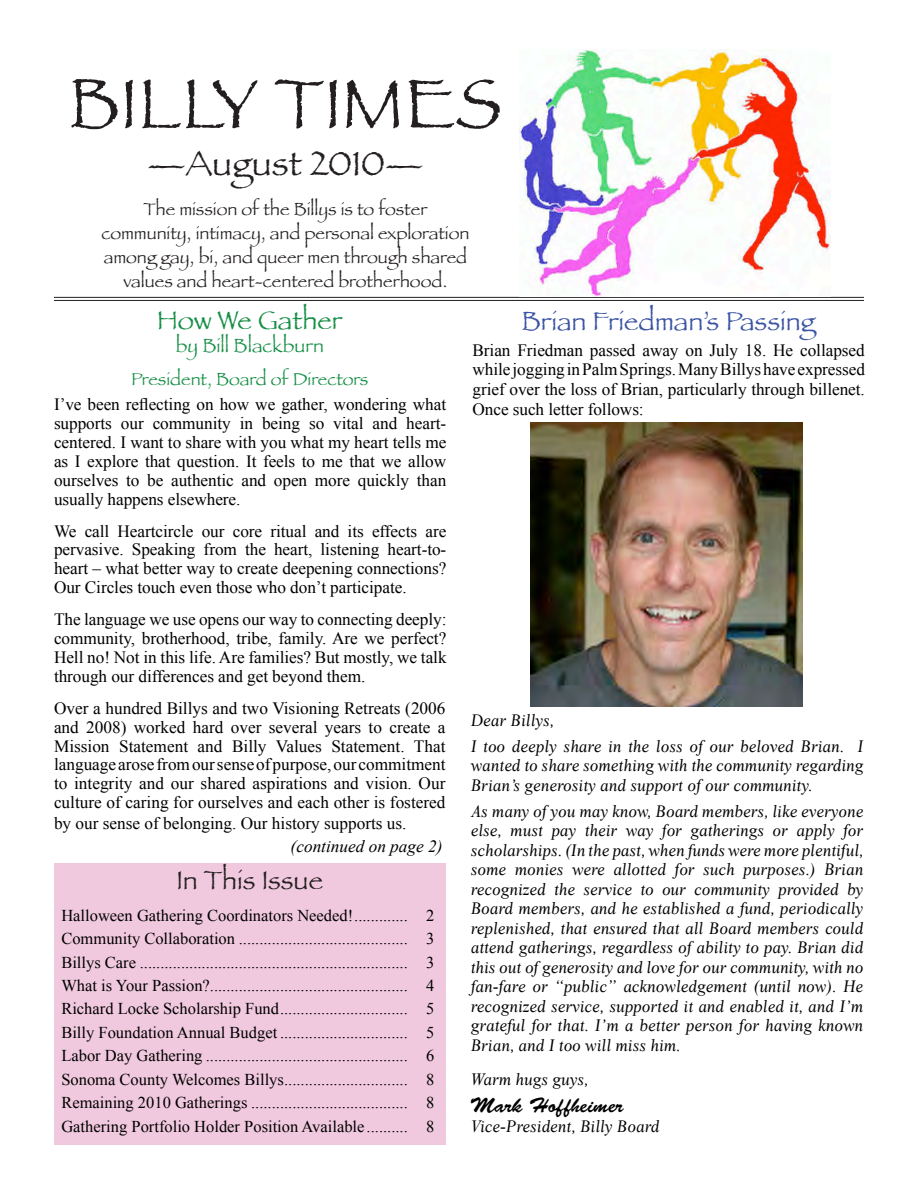
<style>
.page{position:relative;width:918px;height:1188px;background:#fff}
.page>*{position:absolute;margin:0;border:0;box-sizing:border-box;transform-origin:0 0}
.t1{font:72px "Papyrus";color:#231f20}
.t2{font:36px "Papyrus";color:#231f20}
.t3{font:27px "Papyrus";color:#3a53a3}
.t4{font:27px "Papyrus";color:#148e44}
.t5{font:27px "Papyrus";color:#231f20}
.t6{font:21px "Brush Script Std";color:#000}
.t7{font:19.5px "Papyrus";color:#148e44}
.t8{font:18px/24px "Papyrus";color:#231f20;text-align:center}
.t9{font:18px "Papyrus";color:#148e44}
.t10{font:17.25px/18.9px "Times New Roman";letter-spacing:-.005em;color:#000;text-align:justify}
.t11{font:italic 17.25px/19.5px "Times New Roman";color:#000}
.t12{font:16.5px/23.4px "Times New Roman";color:#000;text-align:justify}
</style>
<div class="page">
<hr style="left:54px;top:297px;width:810px;height:1px;background:#231f20">
<hr style="left:54px;top:300px;width:810px;height:1px;background:#231f20">
<div style="left:54px;top:863px;width:392px;height:282px;background:#f1c9de"></div>
<img style="left:530px;top:423px;width:273px;height:283px">
<img style="left:520px;top:50px;width:310px;height:246px">
<h1 class="t1" style="left:68px;top:60px;width:436px">BILLY TIMES</h1>
<h2 class="t2" style="left:147px;top:141px;width:278px">—August 2010—</h2>
<p class="t8" style="left:102px;top:197px;width:369px">The mission of the Billys is to foster community, intimacy, and personal exploration among gay, bi, and queer men through shared values and heart-centered brotherhood.</p>
<h3 class="t4" style="left:157px;top:304px;width:187px">How We Gather</h3>
<p class="t7" style="left:176px;top:334px;width:150px">by Bill Blackburn</p>
<p class="t9" style="left:131px;top:368px;width:239px">President, Board of Directors</p>
<p class="t10" style="left:54px;top:395px;width:394px">I’ve been reflecting on how we gather, wondering what supports our community in being so vital and heart&shy;centered. I want to share with you what my heart tells me as I explore that question. It feels to me that we allow ourselves to be authentic and open more quickly than usually happens elsewhere.</p>
<p class="t10" style="left:54px;top:521px;width:394px">We call Heartcircle our core ritual and its effects are pervasive. Speaking from the heart, listening heart-to&shy;heart – what better way to create deepening connections?<br>Our Circles touch even those who don’t participate.</p>
<p class="t10" style="left:54px;top:610px;width:394px">The language we use opens our way to connecting deeply: community, brotherhood, tribe, family. Are we perfect?<br>Hell no! Not in this life. Are families? But mostly, we talk through our differences and get beyond them.</p>
<p class="t10" style="left:54px;top:698px;width:393px">Over a hundred Billys and two Visioning Retreats (2006 and 2008) worked hard over several years to create a Mission Statement and Billy Values Statement. That language arose from our sense of purpose, our commitment to integrity and our shared aspirations and vision. Our culture of caring for ourselves and each other is fostered</p>
<p class="t10" style="left:54px;top:814px;width:354px">by our sense of belonging. Our history supports us.</p>
<h3 class="t5" style="left:176px;top:863px;width:148px">In This Issue</h3>
<p class="t12" style="left:61px;top:903px;width:375px">Halloween Gathering Coordinators Needed! ............. 2<br>Community Collaboration ......................................... 3<br>Billys Care ................................................................. 3<br>What is Your Passion?................................................ 4<br>Richard Locke Scholarship Fund ............................... 5<br>Billy Foundation Annual Budget ............................... 5<br>Labor Day Gathering ................................................. 6<br>Sonoma County Welcomes Billys .............................. 8<br>Remaining 2010 Gatherings ...................................... 8<br>Gathering Portfolio Holder Position Available .......... 8</p>
<h3 class="t3" style="left:521px;top:305px;width:295px">Brian Friedman’s Passing</h3>
<p class="t10" style="left:472px;top:340px;width:394px;line-height:20px">Brian Friedman passed away on July 18. He collapsed while jogging in Palm Springs. Many Billys have expressed grief over the loss of Brian, particularly through billenet.<br>Once such letter follows:</p>
<p class="t11" style="left:471px;top:707px;width:394px;line-height:26px">Dear Billys,<br>I too deeply share in the loss of our beloved Brian. I</p>
<p class="t11" style="left:471px;top:756px;width:394px">wanted to share something with the community regarding<br>Brian’s generosity and support of our community.</p>
<p class="t11" style="left:471px;top:801px;width:397px">As many of you may know, Board members, like everyone else, must pay their way for gatherings or apply for scholarships.(In the past,when funds were more plentiful, some monies were allotted for such purposes.) Brian recognized the service to our community provided by Board members, and he established a fund, periodically replenished, that ensured that all Board members could attend gatherings, regardless of ability to pay. Brian did this out of generosity and love for our community,with no fan-fare or “public” acknowledgement (until now) . He recognized service, supported it and enabled it, and I ’m grateful for that . I ’m a better person for having known Brian, and I too will miss him.</p>
<p class="t11" style="left:471px;top:1069px;width:122px">Warm hugs guys,</p>
<p class="t6" style="left:471px;top:1093px;width:158px">Mark Hoffheimer</p>
<p class="t11" style="left:471px;top:1117px;width:190px">Vice-President, Billy Board</p>
<p class="t11" style="left:291px;top:836px;width:153px">(continued on page 2)</p>
</div>
